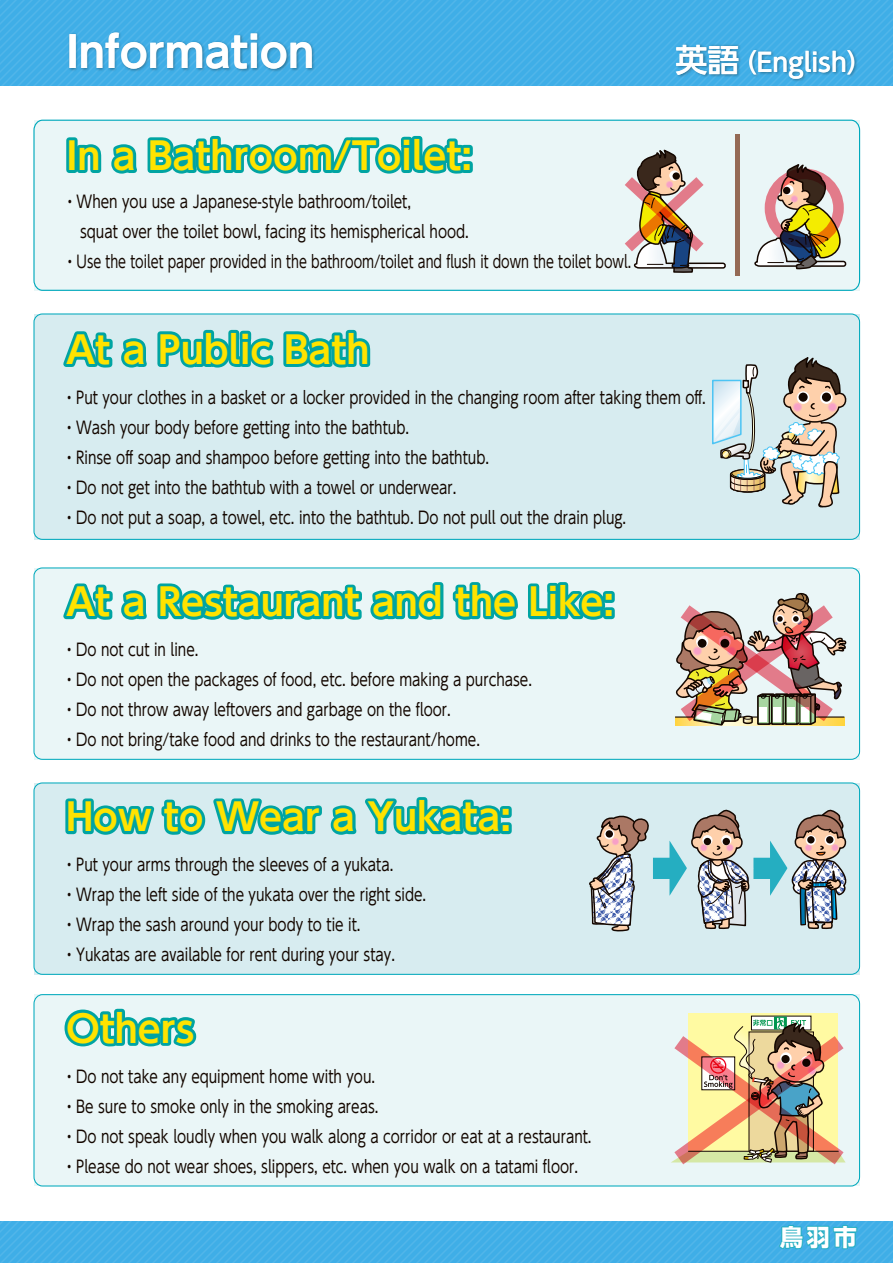
<style>
.page{position:relative;width:893px;height:1263px;background:#fff}
.page>*{position:absolute;margin:0;border:0;box-sizing:border-box;transform-origin:0 0}
.t1{font:700 42.45px "UD Shin Go NT Pro De";color:#fff}
.t2{font:700 37.2px "UD Shin Go NT Pro De";color:#ffe300}
.t3{font:500 31.95px "UD Shin Go NT Pro";color:#fff}
.t4{font:500 25.5px "UD Shin Go NT Pro";color:#fff}
.t5{font:700 23.4px "UD Shin Go NT Pro";color:#fff}
.t6{font:16.95px/30px "UD Shin Go Pro";color:#140700;scale:.8 1}
</style>
<div class="page">
<div style="left:0;top:0;width:893px;height:1263px;background:linear-gradient(to right,#48b2e8,#48b2e8)"></div>
<div style="left:0;top:86px;width:893px;height:1134px;background:#fff"></div>
<div style="left:34px;top:783px;width:826px;height:191px;background:#d7ecf0"></div>
<div style="left:33px;top:782px;width:827px;height:193px;border:1px solid #00a9bc;border-radius:8px"></div>
<div style="left:33px;top:119px;width:828px;height:172px;background:#eaf6f7"></div>
<div style="left:34px;top:314px;width:826px;height:225px;background:#d7ecf0"></div>
<div style="left:33px;top:313px;width:827px;height:227px;border:1px solid #00a9bc;border-radius:8px"></div>
<div style="left:34px;top:568px;width:825px;height:191px;background:#eaf6f7"></div>
<div style="left:33px;top:567px;width:827px;height:193px;border:1px solid #00a9bc;border-radius:8px"></div>
<div style="left:34px;top:995px;width:825px;height:191px;background:#eaf6f7"></div>
<div style="left:33px;top:994px;width:827px;height:192px;border:1px solid #00a9bc;border-radius:9px"></div>
<svg style="left:777px;top:1224px;width:81px;height:27px;background:#33aed2"></svg>
<svg style="left:712px;top:357px;width:135px;height:151px"></svg>
<svg style="left:671px;top:1016px;width:175px;height:148px;background:#d3ba92"></svg>
<svg style="left:754px;top:161px;width:94px;height:109px;background:#c0bc9d"></svg>
<svg style="left:625px;top:147px;width:102px;height:126px;background:#c3b8ad"></svg>
<div style="left:765px;top:168px;width:79px;height:80px;border:11px solid #ef001e;border-radius:50%"></div>
<div style="left:735px;top:135px;width:5px;height:141px;background:#946a55"></div>
<img style="left:675px;top:593px;width:172px;height:133px">
<svg style="left:589px;top:815px;width:60px;height:117px"></svg>
<svg style="left:604px;top:829px;width:10px;height:10px"></svg>
<div style="left:606px;top:830px;width:7px;height:8px;background:#140700;border-radius:50%"></div>
<div style="left:653px;top:858px;width:21px;height:21px;background:#25aec1"></div>
<svg style="left:669px;top:809px;width:180px;height:166px"></svg>
<img style="left:673px;top:41px;width:192px;height:45px">
<img style="left:64px;top:28px;width:256px;height:58px">
<div style="left:66px;top:137px;width:12px;height:36px;border:6px solid #00a4a2"></div>
<svg style="left:74px;top:132px;width:402px;height:45px;background:#68c8c7"></svg>
<svg style="left:63px;top:329px;width:308px;height:39px"></svg>
<svg style="left:63px;top:582px;width:552px;height:38px"></svg>
<svg style="left:65px;top:797px;width:447px;height:38px"></svg>
<svg style="left:64px;top:1008px;width:133px;height:39px"></svg>
<h1 class="t1" style="left:66px;top:17px;width:249px">Information</h1>
<h2 class="t2" style="left:66px;top:126px;width:407px">In a Bathroom/Toilet:</h2>
<p class="t6" style="left:63px;top:186px;width:712px">・When you use a Japanese-style bathroom/toilet,<br>　squat over the toilet bowl, facing its hemispherical hood.<br>・Use the toilet paper provided in the bathroom/toilet and flush it down the toilet bowl.</p>
<h3 class="t3" style="left:676px;top:34px;width:65px">英語</h3>
<h3 class="t4" style="left:731px;top:41px;width:142px">（English(</h3>
<h2 class="t2" style="left:66px;top:320px;width:305px">At a Public Bath</h2>
<p class="t6" style="left:63px;top:382px;width:806px">・Put your clothes in a basket or a locker provided in the changing room after taking them off.・Wash your body before getting into the bathtub.<br>・Rinse off soap and shampoo before getting into the bathtub.<br>・Do not get into the bathtub with a towel or underwear.<br>・Do not put a soap a, towel, etc. into the bathtub. Do not pull out the drain plug.</p>
<h2 class="t2" style="left:66px;top:572px;width:550px">At a Restaurant and the Like:</h2>
<p class="t6" style="left:63px;top:634px;width:588px">・Do not cut in line.<br>・Do not open the packages of food, etc. before making a purchase.・Do not throw away leftovers and garbage on the floor.<br>・Do not bring/take food and drinks to the restaurant/home.</p>
<h2 class="t2" style="left:66px;top:787px;width:447px">How to Wear a Yukata:</h2>
<p class="t6" style="left:63px;top:849px;width:456px">・Put your arms through the sleeves of a yukata.・Wrap the left side of the yukata over the right side.・Wrap the sash around your body to tie .i t・Yukatas are available for rent during your stay.</p>
<h2 class="t2" style="left:66px;top:998px;width:130px">Others</h2>
<p class="t6" style="left:63px;top:1061px;width:663px">・Do not take any equipment home with you.<br>・Be sure to smoke only in the smoking areas.<br>・Do not speak loudly when you walk along a corridor or eat at a restaurant.・Please do not wear shoes, slippers, etc. when you walk on a tatami floor.</p>
<h3 class="t5" style="left:780px;top:1218px;width:79px">鳥羽市</h3>
</div>
